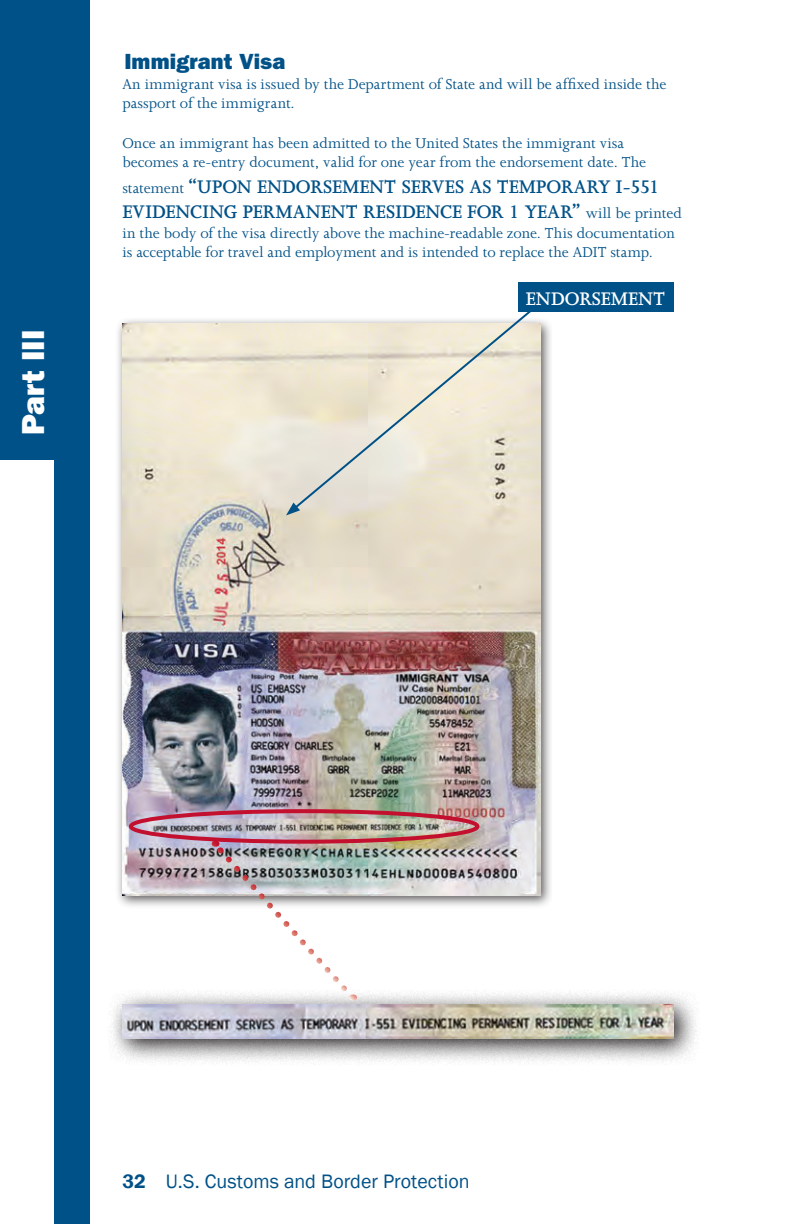
<style>
.page{position:relative;width:792px;height:1224px;background:#fff}
.page>*{position:absolute;margin:0;border:0;box-sizing:border-box;transform-origin:0 0}
.t1{font:800 32px "Franklin Gothic";color:#fff}
.TOC_-_1{font:800 22px "Franklin Gothic";letter-spacing:.005em;color:#005187}
.Body_Text{font:600 21px/25.2px "Joanna";letter-spacing:-.005em;color:#005187}
.Body_Text-2{font:600 21px "Joanna";color:#fff}
.t2{font:20px "Franklin Gothic";color:#005187}
.Body_Text-3{font:16.4px/19.6px "Joanna";letter-spacing:.005em;color:#005187}
.s1{font-weight:400;font-size:16.4px}
.s2{font-weight:600}
</style>
<div class="page">
<div style="left:0;top:0;width:63px;height:460px;background:#005187"></div>
<div style="left:54px;top:0;width:36px;height:1224px;background:#005187"></div>
<div style="left:116px;top:316px;width:437px;height:593px;background:#231f20;opacity:.75"></div>
<img style="left:123px;top:324px;width:417px;height:571px">
<div style="left:129px;top:809px;width:350px;height:35px;border:4px solid #c3102f;border-radius:50%"></div>
<div style="left:518px;top:282px;width:156px;height:30px;background:#005187"></div>
<svg style="left:292px;top:312px;width:242px;height:199px;background:#e9e3d4"></svg>
<svg style="left:286px;top:503px;width:14px;height:12px"></svg>
<svg style="left:111px;top:992px;width:587px;height:72px"></svg>
<img style="left:122px;top:1005px;width:552px;height:34px">
<svg style="left:210px;top:840px;width:143px;height:161px"></svg>
<h1 class="t1" style="left:14px;top:435px;width:107px;rotate:-90deg">Part III</h1>
<p class="TOC_-_1" style="left:124px;top:49px;width:162px">Immigrant Visa</p>
<p class="Body_Text-3" style="left:122px;top:74px;width:545px">An immigrant visa is issued by the Department of State and will be affixed inside the passport of the immigrant.</p>
<p class="Body_Text-3" style="left:122px;top:133px;width:525px">Once an immigrant has been admitted to the United States the immigrant visa becomes a re-entry document, valid for one year from the endorsement date. The</p>
<p class="Body_Text" style="left:122px;top:174px;width:561px"><span class="s1">statement</span> “UPON ENDORSEMENT SERVES AS TEMPORARY I-551<br>EVIDENCING PERMANENT RESIDENCE FOR 1 YEAR” <span class="s1">will be printed</span></p>
<p class="Body_Text-3" style="left:122px;top:223px;width:554px">in the body of the visa directly above the machine-readable zone. This documentation is acceptable for travel and employment and is intended to replace the ADIT stamp.</p>
<p class="Body_Text-2" style="left:526px;top:287px;width:141px">ENDORSEMENT</p>
<p class="t2" style="left:122px;top:1169px;width:349px"><span class="s2">32</span> U.S. Customs and Border Protection</p>
</div>
